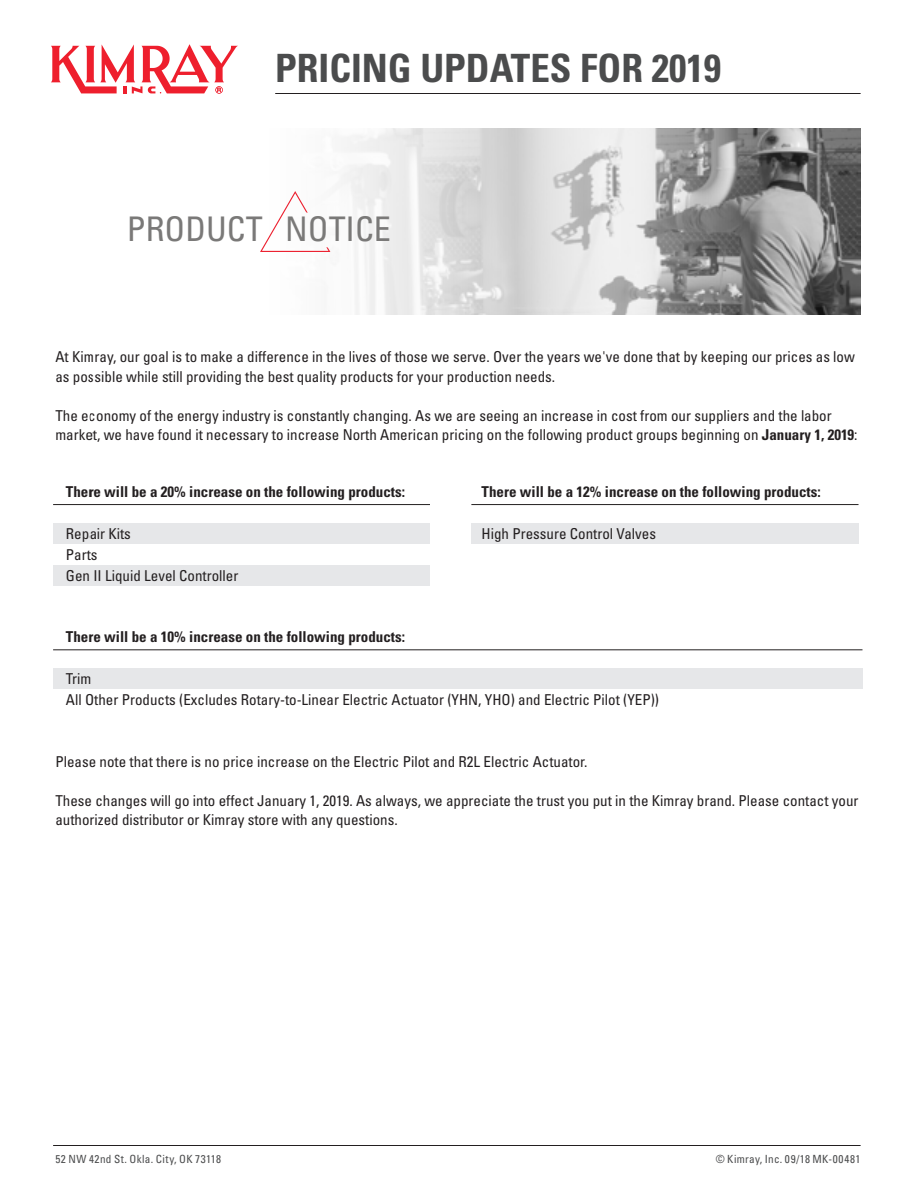
<style>
.page{position:relative;width:918px;height:1188px;background:#fff}
.page>*{position:absolute;margin:0;border:0;box-sizing:border-box;transform-origin:0 0}
.t1{font:700 condensed 39px "Univers";color:#4b4c4d}
.t2{font:condensed 33.9px "Univers";color:#7a7978}
.t3{font:condensed 15px/19.5px "Univers";color:#231f20}
.t4{font:700 condensed 15px "Univers";color:#231f20}
.t5{font:condensed 11.25px "Univers";letter-spacing:.035em;color:#4b4c4d}
.s1{font-weight:700}
</style>
<div class="page">
<div style="left:471px;top:523px;width:388px;height:20px;background:#e6e7e9"></div>
<div style="left:53px;top:523px;width:377px;height:20px;background:#e6e7e9"></div>
<div style="left:53px;top:565px;width:377px;height:20px;background:#e6e7e9"></div>
<hr style="left:53px;top:1145px;width:808px;height:1px;background:#231f20">
<hr style="left:275px;top:93px;width:586px;height:1px;background:#231f20">
<svg style="left:51px;top:44px;width:187px;height:50px"></svg>
<hr style="left:53px;top:504px;width:377px;height:1px;background:#231f20">
<hr style="left:471px;top:504px;width:388px;height:1px;background:#231f20">
<img style="left:759px;top:128px;width:101px;height:186px">
<svg style="left:330px;top:128px;width:429px;height:187px"></svg>
<svg style="left:260px;top:191px;width:70px;height:61px"></svg>
<div style="left:53px;top:668px;width:809px;height:21px;background:#e6e7e9"></div>
<hr style="left:53px;top:650px;width:810px;height:1px;background:#231f20">
<h1 class="t1" style="left:275px;top:44px;width:447px">PRICING UPDATES FOR 2019</h1>
<h2 class="t2" style="left:127px;top:208px;width:266px">PRODUCT NOTICE</h2>
<p class="t3" style="left:55px;top:347px;width:801px">At Kimray, our goal is to make a difference in the lives of those we serve. Over the years we've done that by keeping our prices as low as possible while still providing the best quality products for your production needs.</p>
<p class="t3" style="left:55px;top:405px;width:804px">The economy of the energy industry is constantly changing. As we are seeing an increase in cost from our suppliers and the labor market, we have found it necessary to increase North American pricing on the following product groups beginning on <span class="s1">January 1, 2019</span>:</p>
<p class="t4" style="left:66px;top:482px;width:341px">There will be a 20% increase on the following products:</p>
<p class="t3" style="left:66px;top:522px;width:174px;line-height:21px">Repair Kits<br>Parts<br>Gen II Liquid Level Controller</p>
<p class="t4" style="left:482px;top:482px;width:341px">There will be a 12% increase on the following products:</p>
<p class="t3" style="left:482px;top:523px;width:176px">High Pressure Control Valves</p>
<p class="t4" style="left:66px;top:627px;width:341px">There will be a 10% increase on the following products:</p>
<p class="t3" style="left:66px;top:668px;width:595px;line-height:21px">Trim<br>All Other Products (Excludes Rotary-to-Linear Electric Actuator (YHN, YHO) and Electric Pilot (YEP))</p>
<p class="t3" style="left:55px;top:752px;width:534px">Please note that there is no price increase on the Electric Pilot and R2L Electric Actuator.</p>
<p class="t3" style="left:55px;top:791px;width:805px">These changes will go into effect January 1, 2019. As always, we appreciate the trust you put in the Kimray brand. Please contact your authorized distributor or Kimray store with any questions.</p>
<p class="t5" style="left:55px;top:1152px;width:167px">52 NW 42nd St. Okla. City, OK 73118</p>
<p class="t5" style="left:716px;top:1152px;width:146px">© Kimray, Inc. 09/18 MK-00481</p>
</div>
